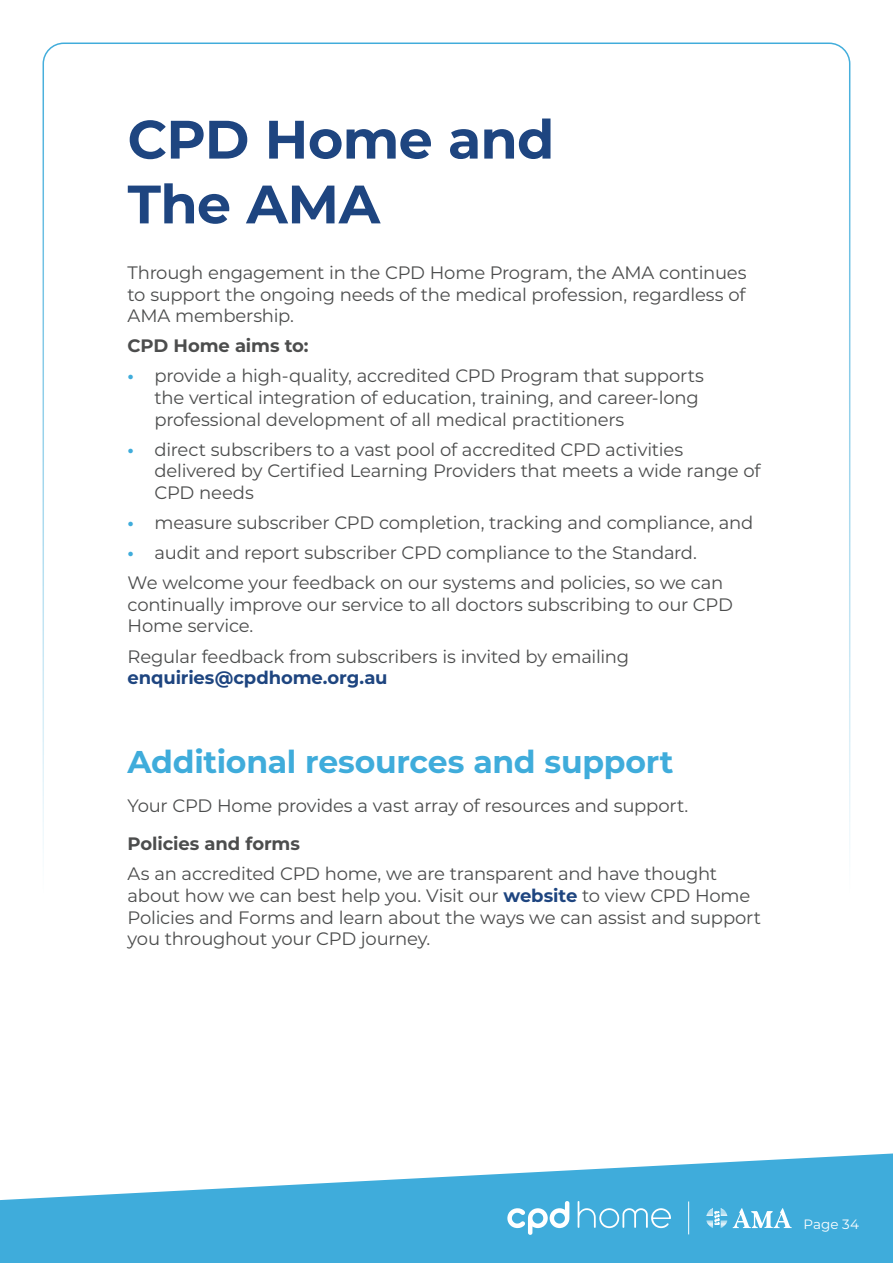
<style>
.page{position:relative;width:893px;height:1263px;background:#fff}
.page>*{position:absolute;margin:0;border:0;box-sizing:border-box;transform-origin:0 0}
.t1{font:700 54px/64.8px "Montserrat";letter-spacing:-.015em;color:#1e4580}
.t2{font:700 31.5px "Montserrat";letter-spacing:-.01em;color:#3facdb}
.t3{font:18px/21.6px "Montserrat";letter-spacing:-.015em;color:#4c4d4d}
.t4{font:700 18px "Montserrat";letter-spacing:-.005em;color:#4c4d4d}
.t5{font:700 18px "Montserrat";letter-spacing:-.005em;color:#1e4580}
.t6{font:13.5px "Montserrat";color:#fff}
.s1{font-weight:700;color:#3facdb}
.s2{font-weight:700;color:#1e4580}
</style>
<div class="page">
<svg style="left:0;top:1153px;width:893px;height:110px;fill:#3facdb"></svg>
<svg style="left:507px;top:1201px;width:62px;height:34px"></svg>
<svg style="left:578px;top:1201px;width:93px;height:27px;background:#61bae1"></svg>
<svg style="left:706px;top:1208px;width:86px;height:20px"></svg>
<hr style="left:688px;top:1201px;width:1px;height:33px;background:#fff">
<h1 class="t1" style="left:128px;top:104px;width:428px">CPD Home and<br>The AMA</h1>
<p class="t3" style="left:128px;top:261px;width:620px;text-align:justify">Through engagement in the CPD Home Program, the AMA continues to support the ongoing needs of the medical profession, regardless of AMA membership.</p>
<p class="t4" style="left:128px;top:333px;width:183px">CPD Home aims to:</p>
<p class="t3" style="left:155px;top:365px;width:551px;text-indent:-27px"><span class="s1">•</span> provide a high-quality, accredited CPD Program that supports the vertical integration of education, training, and career-long professional development of all medical practitioners</p>
<p class="t3" style="left:155px;top:438px;width:607px;text-indent:-27px"><span class="s1">•</span> direct subscribers to a vast pool of accredited CPD activities delivered by Certified Learning Providers that meets a wide range of<br>CPD needs</p>
<p class="t3" style="left:128px;top:511px;width:627px"><span class="s1">•</span> measure subscriber CPD completion, tracking and compliance, and</p>
<p class="t3" style="left:128px;top:537px;width:597px;line-height:30.2px"><span class="s1">•</span> audit and report subscriber CPD compliance to the Standard.<br>We welcome your feedback on our systems and policies, so we can</p>
<p class="t3" style="left:128px;top:593px;width:607px">continually improve our service to all doctors subscribing to our CPD<br>Home service.</p>
<p class="t3" style="left:128px;top:645px;width:503px">Regular feedback from subscribers is invited by emailing</p>
<p class="t5" style="left:128px;top:665px;width:262px">enquiries@cpdhome.org.au</p>
<h2 class="t2" style="left:128px;top:739px;width:548px">Additional resources and support</h2>
<p class="t3" style="left:128px;top:794px;width:562px">Your CPD Home provides a vast array of resources and support.</p>
<p class="t4" style="left:128px;top:831px;width:174px">Policies and forms</p>
<p class="t3" style="left:128px;top:862px;width:635px">As an accredited CPD home, we are transparent and have thought about how we can best help you. Visit our <span class="s2">website</span> to view CPD Home Policies and Forms and learn about the ways we can assist and support you throughout your CPD journey.</p>
<p class="t6" style="left:803px;top:1215px;width:57px">Page 34</p>
</div>
